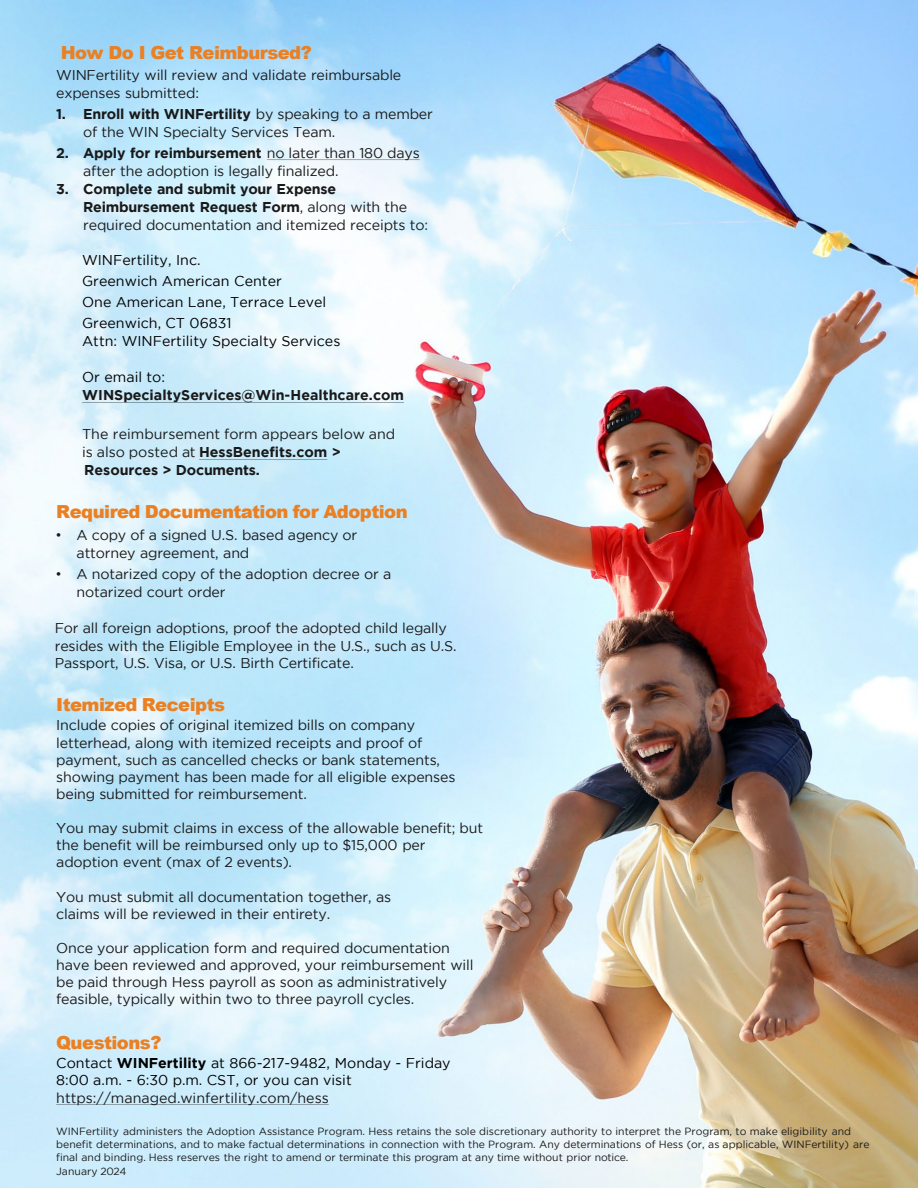
<style>
.page{position:relative;width:918px;height:1188px;background:#fff}
.page>*{position:absolute;margin:0;border:0;box-sizing:border-box;transform-origin:0 0}
.t1{font:900 18px "Arial";letter-spacing:-.03em;color:#eb8023}
.t2{font:14.25px/17.1px "Gotham";letter-spacing:-.01em;color:#191919}
.t3{font:14.25px/17.1px "Gotham";color:#000}
.t4{font:700 14.25px/18px "Gotham";color:#191919}
.t5{font:10.5px/13px "Gotham";letter-spacing:-.005em;color:#191919}
.s1{font-weight:700}
.s2{font-weight:400;color:#000}
.s3{font-weight:400}
.s4{font-family:"Arial"}
.s5{color:#191919}
</style>
<div class="page">
<img style="left:0;top:0;width:918px;height:1188px">
<svg style="left:267px;top:160px;width:153px;height:1px"></svg>
<svg style="left:82px;top:402px;width:322px;height:1px"></svg>
<svg style="left:199px;top:459px;width:128px;height:1px"></svg>
<svg style="left:56px;top:1105px;width:273px;height:1px"></svg>
<p class="t1" style="left:61px;top:39px;width:253px">How Do I Get Reimbursed?</p>
<p class="t2" style="left:56px;top:66px;width:347px;line-height:17.9px">WINFertility will review and validate reimbursable expenses submitted:</p>
<p class="t2" style="left:83px;top:105px;width:351px;line-height:17.9px;text-indent:-27px"><span class="s1">1. Enroll with WINFertility</span> by speaking to a member of the WIN Specialty Services Team.</p>
<p class="t2" style="left:83px;top:143px;width:338px;line-height:18px;text-indent:-27px"><span class="s1">2. Apply for reimbursement</span> no later than 180 days after the adoption is legally finalized.</p>
<p class="t2" style="left:83px;top:179px;width:346px;line-height:18px;text-indent:-27px"><span class="s1">3. Complete and submit your Expense<br>Reimbursement Request Form</span>, along with the required documentation and itemized receipts to:</p>
<p class="t3" style="left:82px;top:252px;width:120px">WINFertility, Inc.</p>
<p class="t3" style="left:82px;top:273px;width:201px">Greenwich American Center</p>
<p class="t3" style="left:82px;top:293px;width:246px">One American Lane, Terrace Level</p>
<p class="t3" style="left:82px;top:315px;width:151px">Greenwich, CT 06831</p>
<p class="t3" style="left:82px;top:332px;width:260px">Attn: WINFertility Specialty Services</p>
<p class="t4" style="left:82px;top:368px;width:323px"><span class="s2">Or email to:<br></span>WINSpecialtyServices@Win-Healthcare.com</p>
<p class="t2" style="left:82px;top:425px;width:315px">The reimbursement form appears below and</p>
<p class="t4" style="left:82px;top:443px;width:260px"><span class="s3">is also posted at</span> HessBenefits.com &gt;<br>Resources &gt; Documents.</p>
<p class="t1" style="left:56px;top:498px;width:353px">Required Documentation for Adoption</p>
<p class="t2" style="left:77px;top:526px;width:282px;line-height:17.9px;text-indent:-20px"><span class="s4">•</span> A copy of a signed U.S. based agency or attorney agreement, and</p>
<p class="t2" style="left:77px;top:565px;width:316px;line-height:17.9px;text-indent:-20px"><span class="s4">•</span> A notarized copy of the adoption decree or a notarized court order</p>
<p class="t2" style="left:55px;top:618px;width:403px;line-height:17.9px">For all foreign adoptions, proof the adopted child legally resides with the Eligible Employee in the U.S., such as U.S.<br>Passport, U.S. Visa, or U.S. Birth Certificate.</p>
<p class="t1" style="left:56px;top:692px;width:170px">Itemized Receipts</p>
<p class="t2" style="left:56px;top:717px;width:401px">Include copies of original itemized bills on company letterhead, along with itemized receipts and proof of payment, such as cancelled checks or bank statements, showing payment has been made for all eligible expenses being submitted for reimbursement.</p>
<p class="t2" style="left:56px;top:819px;width:428px">You may submit claims in excess of the allowable benefit; but the benefit will be reimbursed only up to $15,000 per adoption event (max of 2 events).</p>
<p class="t2" style="left:56px;top:888px;width:337px">You must submit all documentation together, as claims will be reviewed in their entirety.</p>
<p class="t2" style="left:56px;top:939px;width:419px">Once your application form and required documentation have been reviewed and approved, your reimbursement will be paid through Hess payroll as soon as administratively feasible, typically within two to three payroll cycles.</p>
<p class="t1" style="left:56px;top:1030px;width:107px">Questions?</p>
<p class="t3" style="left:56px;top:1055px;width:396px">Contact <span class="s1">WINFertility</span> at 866-217-9482, Monday - Friday<br>8:00 a.m. - 6:30 p.m. CST, or you can visit <span class="s5">https://managed.winfertility.com/hess</span></p>
<p class="t5" style="left:56px;top:1124px;width:815px">WINFertility administers the Adoption Assistance Program. Hess retains the sole discretionary authority to interpret the Program, to make eligibility and benefit determinations, and to make factual determinations in connection with the Program. Any determinations of Hess (or, as applicable, WINFertility) are final and binding. Hess reserves the right to amend or terminate this program at any time without prior notice.</p>
<p class="t5" style="left:56px;top:1164px;width:72px">January 2024</p>
</div>
